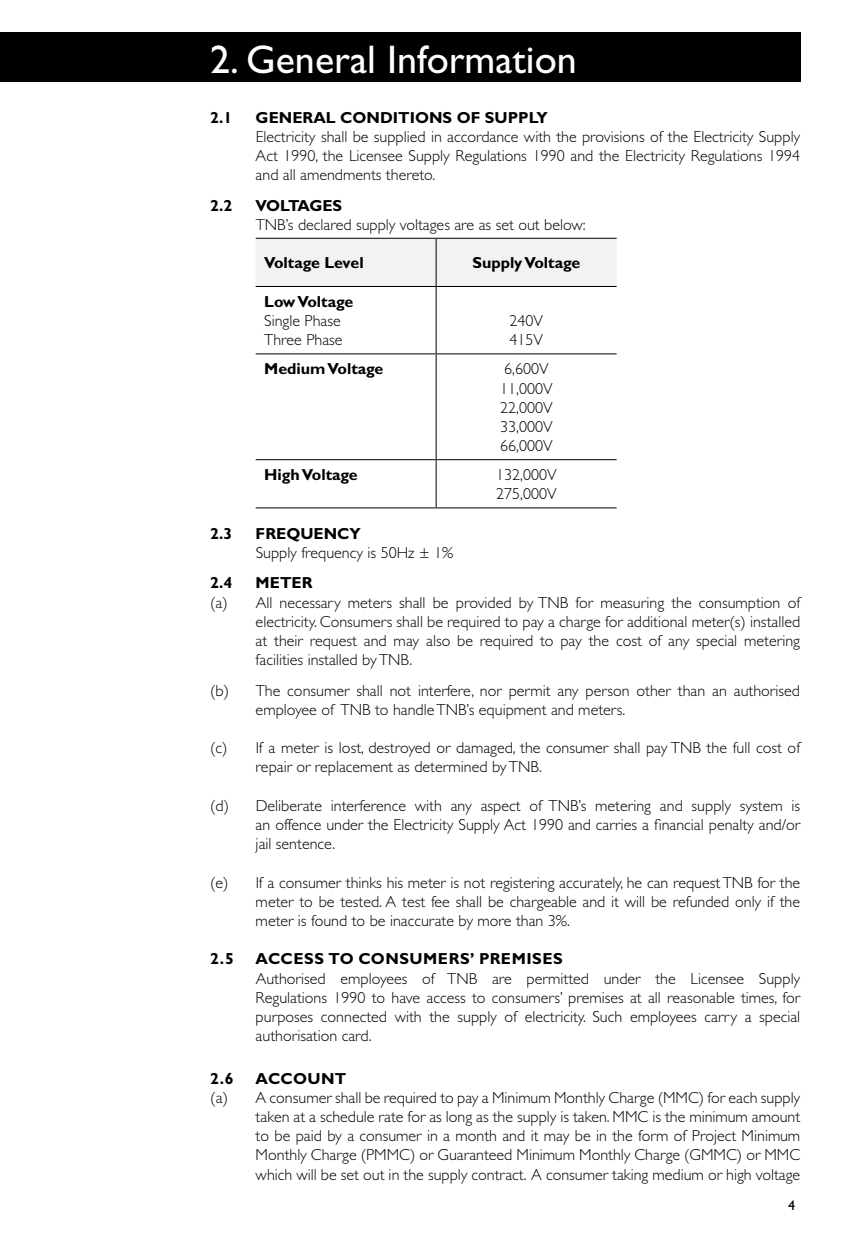
<style>
.page{position:relative;width:857px;height:1253px;background:#fff}
.page>*{position:absolute;margin:0;border:0;box-sizing:border-box;transform-origin:0 0}
.t1{font:40px "Gill Sans";color:#fff}
.t2{font:300 16px/19.2px "Gill Sans";color:#000;text-align:justify}
.t3{font:700 16px "Gill Sans";color:#000}
.t4{font:700 16px "Gill Sans";letter-spacing:.03em;color:#000}
.t5{font:700 16px "Gill Sans";letter-spacing:-.04em;color:#000}
.t6{font:14px "Gill Sans";color:#000}
</style>
<div class="page">
<div style="left:256px;top:239px;width:360px;height:47px;background:#f2f2f2"></div>
<hr style="left:255px;top:238px;width:181px;height:1px;background:#000">
<hr style="left:436px;top:238px;width:180px;height:1px;background:#000">
<hr style="left:435px;top:239px;width:1px;height:47px;background:#000">
<hr style="left:255px;top:286px;width:181px;height:1px;background:#000">
<hr style="left:436px;top:286px;width:180px;height:1px;background:#000">
<hr style="left:435px;top:287px;width:1px;height:66px;background:#000">
<hr style="left:255px;top:353px;width:181px;height:1px;background:#000">
<hr style="left:436px;top:353px;width:180px;height:1px;background:#000">
<hr style="left:435px;top:354px;width:1px;height:105px;background:#000">
<hr style="left:255px;top:459px;width:181px;height:1px;background:#000">
<hr style="left:436px;top:459px;width:180px;height:1px;background:#000">
<hr style="left:435px;top:460px;width:1px;height:47px;background:#000">
<hr style="left:255px;top:507px;width:181px;height:1px;background:#000">
<hr style="left:436px;top:507px;width:180px;height:1px;background:#000">
<div style="left:0;top:32px;width:799px;height:50px;background:#000"></div>
<h1 class="t1" style="left:210px;top:36px;width:368px">2. General Information</h1>
<p class="t3" style="left:210px;top:108px;width:23px">2.1</p>
<p class="t3" style="left:255px;top:108px;width:293px">GENERAL CONDITIONS OF SUPPLY</p>
<p class="t2" style="left:255px;top:127px;width:545px">Electricity shall be supplied in accordance with the provisions of the Electricity Supply Act 1990, the Licensee Supply Regulations 1990 and the Electricity Regulations 1994 and all amendments thereto.</p>
<p class="t3" style="left:210px;top:196px;width:23px">2.2</p>
<p class="t5" style="left:255px;top:196px;width:88px">VOLTAGES</p>
<p class="t2" style="left:255px;top:215px;width:331px">TNB’s declared supply voltages are as set out below:</p>
<p class="t3" style="left:264px;top:253px;width:101px">Voltage Level</p>
<p class="t3" style="left:472px;top:253px;width:109px">Supply Voltage</p>
<p class="t3" style="left:264px;top:292px;width:91px">Low Voltage</p>
<p class="t2" style="left:264px;top:311px;width:80px">Single Phase<br>Three Phase</p>
<p class="t2" style="left:509px;top:311px;width:35px">240V<br>415V</p>
<p class="t3" style="left:264px;top:360px;width:121px">Medium Voltage</p>
<p class="t2" style="left:500px;top:360px;width:54px;text-align:left">6,600V<br>11,000V<br>22,000V<br>33,000V<br>66,000V</p>
<p class="t3" style="left:264px;top:465px;width:95px">High Voltage</p>
<p class="t2" style="left:496px;top:465px;width:62px">132,000V<br>275,000V</p>
<p class="t3" style="left:210px;top:524px;width:23px">2.3</p>
<p class="t3" style="left:255px;top:524px;width:107px">FREQUENCY</p>
<p class="t2" style="left:255px;top:543px;width:199px">Supply frequency is 50Hz ± 1%</p>
<p class="t3" style="left:210px;top:574px;width:23px">2.4</p>
<p class="t3" style="left:255px;top:574px;width:58px">METER</p>
<p class="t2" style="left:255px;top:593px;width:545px;text-indent:-45px">(a) All necessary meters shall be provided by TNB for measuring the consumption of electricity. Consumers shall be required to pay a charge for additional meter(s) installed at their request and may also be required to pay the cost of any special metering facilities installed by TNB.</p>
<p class="t2" style="left:255px;top:681px;width:545px;text-indent:-45px">(b) The consumer shall not interfere, nor permit any person other than an authorised employee of TNB to handle TNB’s equipment and meters.</p>
<p class="t2" style="left:255px;top:738px;width:545px;text-indent:-45px">(c) If a meter is lost, destroyed or damaged, the consumer shall pay TNB the full cost of repair or replacement as determined by TNB.</p>
<p class="t2" style="left:255px;top:796px;width:546px;text-indent:-45px">(d) Deliberate interference with any aspect of TNB’s metering and supply system is an offence under the Electricity Supply Act 1990 and carries a financial penalty and/or jail sentence.</p>
<p class="t2" style="left:255px;top:873px;width:546px;text-indent:-45px">(e) If a consumer thinks his meter is not registering accurately, he can request TNB for the meter to be tested. A test fee shall be chargeable and it will be refunded only if the meter is found to be inaccurate by more than 3%.</p>
<p class="t3" style="left:210px;top:950px;width:25px">2.5</p>
<p class="t4" style="left:255px;top:950px;width:308px">ACCESS TO CONSUMERS’ PREMISES</p>
<p class="t2" style="left:255px;top:969px;width:546px">Authorised employees of TNB are permitted under the Licensee Supply Regulations 1990 to have access to consumers’ premises at all reasonable times, for purposes connected with the supply of electricity. Such employees carry a special authorisation card.</p>
<p class="t3" style="left:210px;top:1069px;width:25px">2.6</p>
<p class="t3" style="left:255px;top:1069px;width:92px">ACCOUNT</p>
<p class="t2" style="left:255px;top:1088px;width:546px;text-indent:-45px">(a) A consumer shall be required to pay a Minimum Monthly Charge (MMC) for each supply taken at a schedule rate for as long as the supply is taken. MMC is the minimum amount to be paid by a consumer in a month and it may be in the form of Project Minimum Monthly Charge (PMMC) or Guaranteed Minimum Monthly Charge (GMMC) or MMC which will be set out in the supply contract. A consumer taking medium or high voltage</p>
<p class="t6" style="left:787px;top:1197px;width:8px">4</p>
</div>
